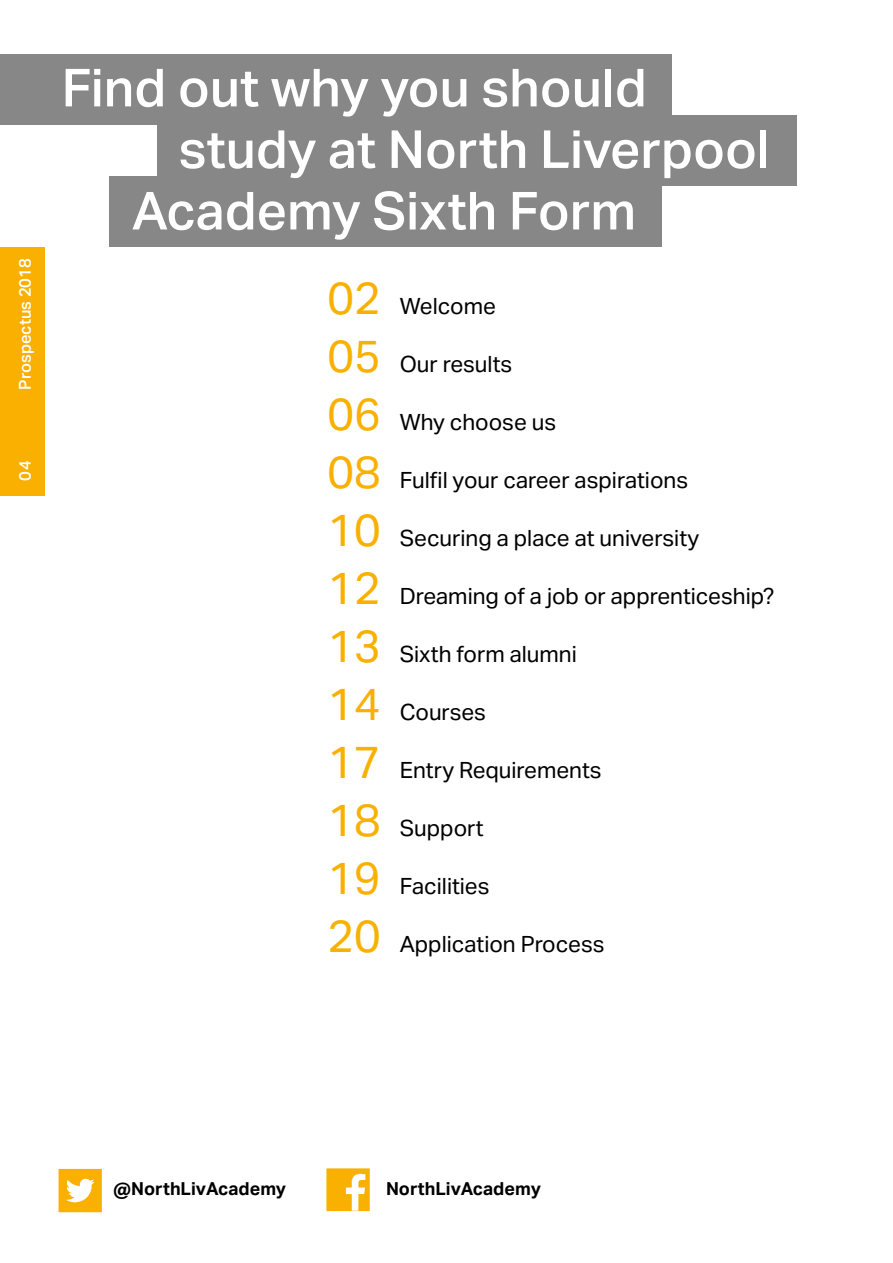
<style>
.page{position:relative;width:893px;height:1263px;background:#fff}
.page>*{position:absolute;margin:0;border:0;box-sizing:border-box;transform-origin:0 0}
.t1{font:500 52.5px "Aktiv Grotesk";color:#fff}
.t2{font:22.5px "Aktiv Grotesk";color:#000}
.t3{font:700 18px "Aktiv Grotesk";color:#000}
.t4{font:500 16.5px "Aktiv Grotesk";color:#fff}
.s1{font-size:45px;color:#f9b000}
</style>
<div class="page">
<div style="left:0;top:247px;width:45px;height:248px;background:#f9b000"></div>
<div style="left:109px;top:176px;width:553px;height:71px;background:#868786"></div>
<div style="left:0;top:54px;width:672px;height:70px;background:#868786"></div>
<div style="left:157px;top:116px;width:640px;height:70px;background:#868786"></div>
<img style="left:326px;top:1168px;width:44px;height:44px">
<img style="left:58px;top:1168px;width:44px;height:45px">
<p class="t4" style="left:15px;top:389px;width:133px;rotate:-90deg">Prospectus 2018</p>
<p class="t4" style="left:15px;top:480px;width:21px;rotate:-90deg">04</p>
<h1 class="t1" style="left:62px;top:56px;width:587px">Find out why you should</h1>
<h1 class="t1" style="left:179px;top:118px;width:593px">study at North Liverpool</h1>
<h1 class="t1" style="left:132px;top:179px;width:506px">Academy Sixth Form</h1>
<p class="t2" style="left:327px;top:292px;width:170px"><span class="s1">02</span> Welcome</p>
<p class="t2" style="left:327px;top:350px;width:186px"><span class="s1">05</span> Our results</p>
<p class="t2" style="left:327px;top:408px;width:230px"><span class="s1">06</span> Why choose us</p>
<p class="t2" style="left:327px;top:466px;width:362px"><span class="s1">08</span> Fulfil your career aspirations</p>
<p class="t2" style="left:327px;top:524px;width:373px"><span class="s1">10</span> Securing a place at university</p>
<p class="t2" style="left:327px;top:582px;width:448px"><span class="s1">12</span> Dreaming of a job or apprenticeship?</p>
<p class="t2" style="left:327px;top:640px;width:251px"><span class="s1">13</span> Sixth form alumni</p>
<p class="t2" style="left:327px;top:698px;width:160px"><span class="s1">14</span> Courses</p>
<p class="t2" style="left:327px;top:756px;width:276px"><span class="s1">17</span> Entry Requirements</p>
<p class="t2" style="left:327px;top:814px;width:158px"><span class="s1">18</span> Support</p>
<p class="t2" style="left:327px;top:872px;width:164px"><span class="s1">19</span> Facilities</p>
<p class="t2" style="left:327px;top:930px;width:279px"><span class="s1">20</span> Application Process</p>
<p class="t3" style="left:113px;top:1177px;width:174px">@NorthLivAcademy</p>
<p class="t3" style="left:386px;top:1177px;width:156px">NorthLivAcademy</p>
</div>
